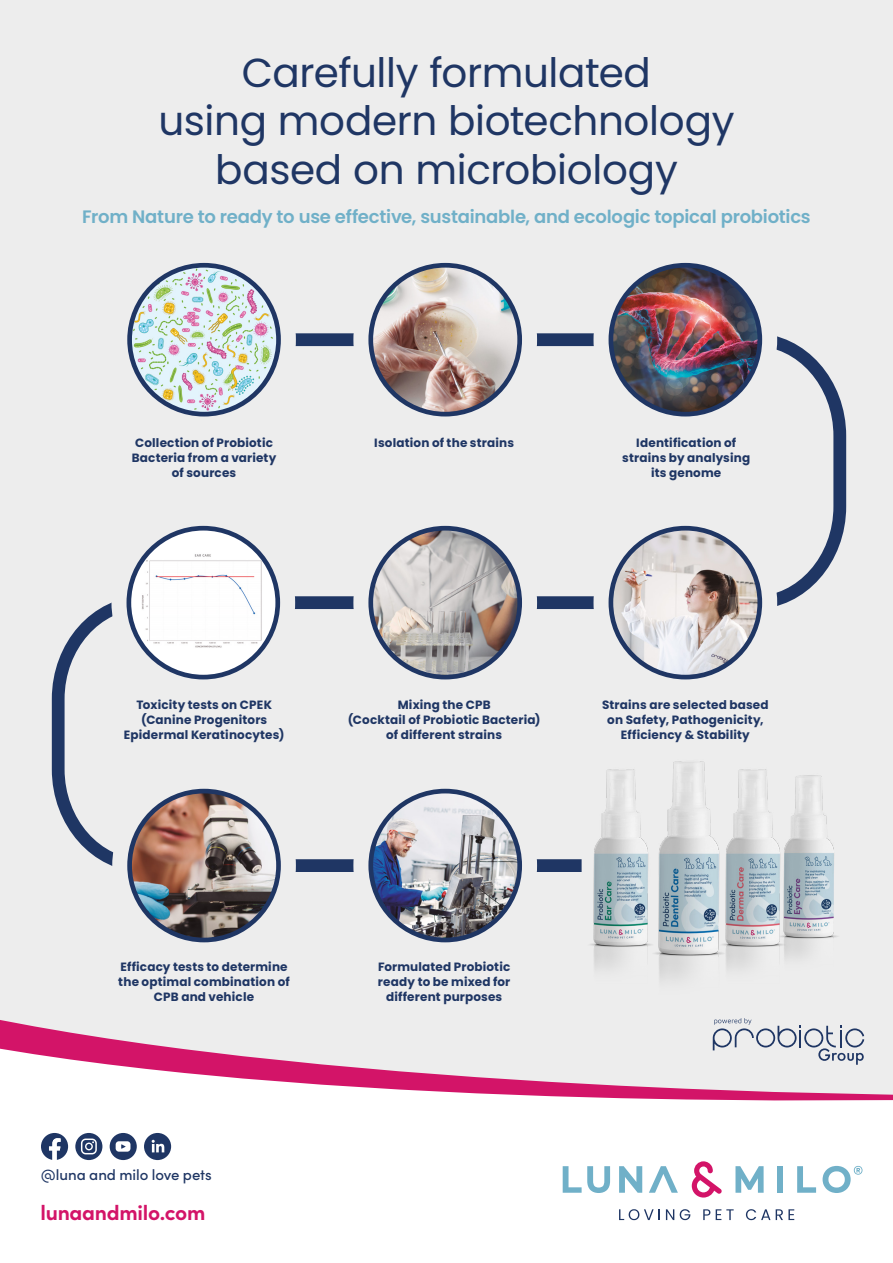
<style>
.page{position:relative;width:893px;height:1263px;background:#fff}
.page>*{position:absolute;margin:0;border:0;box-sizing:border-box;transform-origin:0 0}
.t1{font:40.5px/48.6px "Poppins";letter-spacing:-.01em;color:#1f3664;text-align:center}
.t2{font:700 21px "Sofia Pro";letter-spacing:-.015em;color:#d31468}
.t3{font:600 18px "Poppins";letter-spacing:-.015em;color:#70b0c8}
.t4{font:500 15px "Sofia Pro";letter-spacing:-.005em;color:#1f3664}
.t5{font:700 12px/15px "Poppins";letter-spacing:.015em;color:#1f3664;text-align:center}
</style>
<div class="page">
<div style="left:0;top:0;width:893px;height:1016px;background:#ededed"></div>
<div style="left:110px;top:1133px;width:27px;height:27px;background:#1f3664;border-radius:50%"></div>
<svg style="left:116px;top:1141px;width:14px;height:11px"></svg>
<div style="left:75px;top:1133px;width:27px;height:27px;background:#1f3664;border-radius:50%"></div>
<svg style="left:81px;top:1138px;width:16px;height:16px"></svg>
<svg style="left:41px;top:1133px;width:27px;height:27px"></svg>
<div style="left:144px;top:1133px;width:27px;height:27px;background:#1f3664;border-radius:50%"></div>
<svg style="left:152px;top:1140px;width:12px;height:12px"></svg>
<svg style="left:563px;top:1166px;width:47px;height:27px"></svg>
<svg style="left:619px;top:1166px;width:23px;height:27px"></svg>
<svg style="left:649px;top:1166px;width:29px;height:27px"></svg>
<svg style="left:735px;top:1166px;width:29px;height:27px"></svg>
<div style="left:777px;top:1166px;width:6px;height:27px;background:#70b0c8"></div>
<svg style="left:797px;top:1166px;width:19px;height:27px"></svg>
<svg style="left:692px;top:1161px;width:30px;height:36px"></svg>
<svg style="left:619px;top:1209px;width:41px;height:11px"></svg>
<svg style="left:666px;top:1209px;width:8px;height:11px"></svg>
<svg style="left:680px;top:1209px;width:10px;height:11px"></svg>
<svg style="left:703px;top:1209px;width:7px;height:11px"></svg>
<svg style="left:716px;top:1209px;width:18px;height:11px"></svg>
<svg style="left:746px;top:1209px;width:24px;height:11px"></svg>
<svg style="left:776px;top:1209px;width:18px;height:11px"></svg>
<svg style="left:823px;top:1166px;width:39px;height:27px"></svg>
<svg style="left:0;top:1016px;width:893px;height:85px;fill:#ededed"></svg>
<svg style="left:713px;top:1018px;width:151px;height:47px;background:#d1d4da"></svg>
<div style="left:161px;top:327px;width:691px;height:288px;background:#ededed"></div>
<svg style="left:45px;top:590px;width:549px;height:288px;background:#dfe0e3"></svg>
<div style="left:112px;top:248px;width:184px;height:183px;background:#ededed;border-radius:50%"></div>
<img style="left:130px;top:265px;width:148px;height:149px;border-radius:74px">
<div style="left:127px;top:263px;width:154px;height:153px;border:5px solid #1f3664;border-radius:50%"></div>
<div style="left:353px;top:248px;width:184px;height:183px;background:#ededed;border-radius:50%"></div>
<img style="left:371px;top:265px;width:149px;height:149px;border-radius:74px">
<div style="left:368px;top:263px;width:154px;height:153px;border:5px solid #1f3664;border-radius:50%"></div>
<div style="left:593px;top:248px;width:184px;height:183px;background:#ededed;border-radius:50%"></div>
<img style="left:611px;top:265px;width:149px;height:149px;border-radius:74px">
<div style="left:609px;top:263px;width:153px;height:153px;border:5px solid #1f3664;border-radius:50%"></div>
<div style="left:353px;top:511px;width:184px;height:183px;background:#ededed;border-radius:50%"></div>
<img style="left:371px;top:528px;width:149px;height:149px">
<div style="left:368px;top:526px;width:154px;height:153px;border:5px solid #1f3664;border-radius:50%"></div>
<div style="left:112px;top:774px;width:184px;height:183px;background:#ededed;border-radius:50%"></div>
<img style="left:130px;top:791px;width:148px;height:148px">
<div style="left:127px;top:789px;width:154px;height:153px;border:5px solid #1f3664;border-radius:50%"></div>
<div style="left:353px;top:774px;width:184px;height:183px;background:#ededed;border-radius:50%"></div>
<img style="left:371px;top:791px;width:149px;height:149px;border-radius:74px">
<div style="left:368px;top:789px;width:154px;height:153px;border:5px solid #1f3664;border-radius:50%"></div>
<div style="left:593px;top:511px;width:184px;height:183px;background:#ededed;border-radius:50%"></div>
<img style="left:611px;top:528px;width:149px;height:149px;border-radius:74px">
<div style="left:609px;top:526px;width:153px;height:153px;border:5px solid #1f3664;border-radius:50%"></div>
<div style="left:111px;top:511px;width:184px;height:183px;background:#ededed;border-radius:50%"></div>
<svg style="left:129px;top:528px;width:149px;height:149px;background:#e2e5eb"></svg>
<img style="left:134px;top:547px;width:139px;height:106px">
<div style="left:127px;top:526px;width:153px;height:153px;border:5px solid #1f3664;border-radius:50%"></div>
<img style="left:567px;top:739px;width:63px;height:249px">
<img style="left:630px;top:727px;width:118px;height:275px">
<img style="left:807px;top:747px;width:52px;height:230px">
<img style="left:699px;top:739px;width:108px;height:249px">
<h1 class="t1" style="left:158px;top:49px;width:578px">Carefully formulated<br>using modern biotechnology based on microbiology</h1>
<h3 class="t3" style="left:82px;top:206px;width:730px">From Nature to ready to use effective, sustainable, and ecologic topical probiotics</h3>
<p class="t5" style="left:132px;top:435px;width:146px">Collection of Probiotic<br>Bacteria from a variety of sources</p>
<p class="t5" style="left:374px;top:435px;width:141px">Isolation of the strains</p>
<p class="t5" style="left:622px;top:435px;width:129px">Identification of strains by analysing its genome</p>
<p class="t5" style="left:124px;top:697px;width:162px">Toxicity tests on CPEK (Canine Progenitors<br>Epidermal Keratinocytes)</p>
<p class="t5" style="left:348px;top:697px;width:194px">Mixing the CPB<br>(Cocktail of Probiotic Bacteria) of different strains</p>
<p class="t5" style="left:602px;top:697px;width:168px">Strains are selected based on Safety, Pathogenicity,<br>Efficiency &amp; Stability</p>
<p class="t5" style="left:118px;top:959px;width:173px">Efficacy tests to determine the optimal combination of<br>CPB and vehicle</p>
<p class="t5" style="left:378px;top:959px;width:134px">Formulated Probiotic ready to be mixed for different purposes</p>
<p class="t4" style="left:41px;top:1163px;width:172px">@luna and milo love pets</p>
<h2 class="t2" style="left:40px;top:1197px;width:166px">lunaandmilo.com</h2>
</div>
